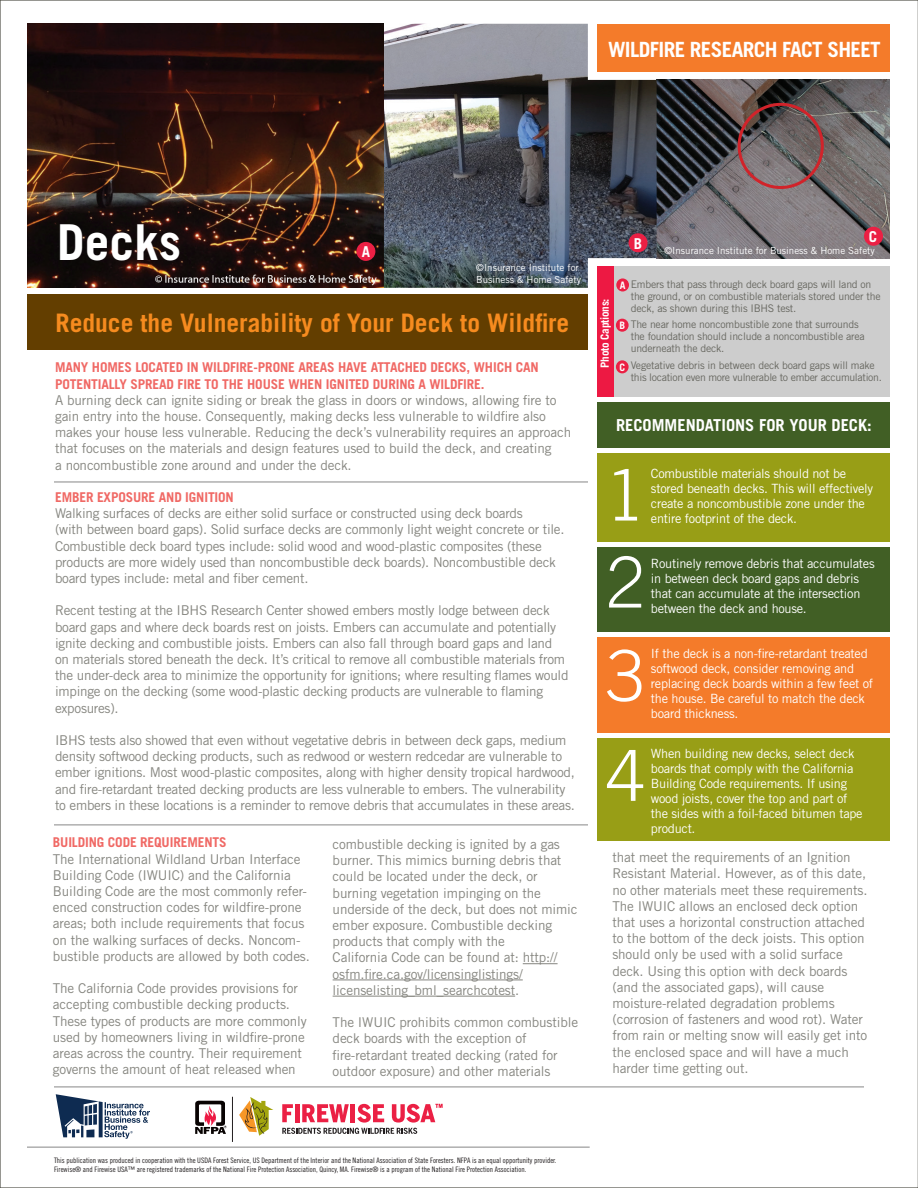
<style>
.page{position:relative;width:918px;height:1188px;background:#fff}
.page>*{position:absolute;margin:0;border:0;box-sizing:border-box;transform-origin:0 0}
.t1{font:300 70.5px/87px "Trade Gothic";color:#fff}
.t2{font:700 49.5px "Trade Gothic";color:#fff}
.t3{font:700 25.5px "Trade Gothic";color:#f68b1f}
.t4{font:700 21px "Trade Gothic";letter-spacing:-.03em;color:#fff}
.t5{font:700 16.5px "Trade Gothic";color:#fff}
.t6{font:700 15px "Trade Gothic";color:#fff}
.t7{font:13.5px/16.2px "Trade Gothic";letter-spacing:-.01em;color:#85857f}
.t8{font:700 13.5px/16.2px "Trade Gothic";letter-spacing:-.01em;color:#f06965}
.t9{font:12.75px/15px "Trade Gothic";letter-spacing:-.02em;color:#fff}
.t10{font:700 11.25px "Trade Gothic";letter-spacing:-.02em;color:#fff}
.t11{font:10.5px/12px "Trade Gothic";letter-spacing:-.02em;color:#676760}
.t12{font:700 10.35px "Trade Gothic";color:#fff}
.t13{font:9.75px/11.7px "Trade Gothic";color:#fff}
.t14{font:7.5px/9px "Trade Gothic Cond Eighteen";color:#231f20}
</style>
<div class="page">
<hr style="left:54px;top:1086px;width:810px;height:2px;background:#afafaf">
<hr style="left:523px;top:963px;width:35px;height:1px;background:#85857f">
<hr style="left:333px;top:980px;width:190px;height:1px;background:#85857f">
<hr style="left:333px;top:996px;width:182px;height:1px;background:#85857f">
<img style="left:27px;top:24px;width:630px;height:264px">
<img style="left:657px;top:80px;width:233px;height:178px">
<div style="left:27px;top:295px;width:561px;height:55px;background:#633e00"></div>
<div style="left:597px;top:24px;width:293px;height:47px;background:#f47b2a"></div>
<div style="left:597px;top:453px;width:293px;height:89px;background:#989e16"></div>
<div style="left:597px;top:547px;width:293px;height:84px;background:#415f25"></div>
<div style="left:597px;top:402px;width:293px;height:46px;background:#415f25"></div>
<div style="left:597px;top:637px;width:293px;height:95px;background:#f47b2a"></div>
<div style="left:597px;top:738px;width:293px;height:103px;background:#989e16"></div>
<hr style="left:54px;top:481px;width:534px;height:2px;background:#afafaf">
<hr style="left:54px;top:824px;width:534px;height:2px;background:#afafaf">
<div style="left:738px;top:103px;width:86px;height:86px;border:3px solid #d1232a;border-radius:50%"></div>
<div style="left:356px;top:242px;width:19px;height:19px;background:#eb2044;border-radius:50%"></div>
<div style="left:629px;top:233px;width:19px;height:19px;background:#eb2044;border-radius:50%"></div>
<div style="left:864px;top:227px;width:19px;height:19px;background:#eb2044;border-radius:50%"></div>
<div style="left:600px;top:266px;width:290px;height:131px;background:#cdcdcd"></div>
<div style="left:616px;top:360px;width:13px;height:13px;background:#eb2044;border-radius:50%"></div>
<div style="left:616px;top:319px;width:13px;height:13px;background:#eb2044;border-radius:50%"></div>
<div style="left:616px;top:278px;width:13px;height:13px;background:#eb2044;border-radius:50%"></div>
<div style="left:597px;top:266px;width:16px;height:130px;background:#ed1943"></div>
<svg style="left:239px;top:1097px;width:34px;height:39px"></svg>
<hr style="left:232px;top:1097px;width:1px;height:45px;background:#231f20">
<svg style="left:195px;top:1101px;width:32px;height:33px"></svg>
<svg style="left:282px;top:1104px;width:161px;height:30px"></svg>
<hr style="left:27px;top:1146px;width:563px;height:2px;background:#afafaf">
<svg style="left:56px;top:1094px;width:94px;height:45px"></svg>
<h3 class="t4" style="left:608px;top:36px;width:274px">WILDFIRE RESEARCH FACT SHEET</h3>
<h2 class="t2" style="left:57px;top:212px;width:125px">Decks</h2>
<p class="t6" style="left:362px;top:242px;width:10px">A</p>
<p class="t13" style="left:476px;top:262px;width:106px">©Insurance Institute for<br>Business &amp; Home Safety</p>
<h3 class="t3" style="left:56px;top:307px;width:515px">Reduce the Vulnerability of Your Deck to Wildfire</h3>
<p class="t8" style="left:55px;top:359px;width:485px">MANY HOMES LOCATED IN WILDFIRE-PRONE AREAS HAVE ATTACHED DECKS, WHICH CAN<br>POTENTIALLY SPREAD FIRE TO THE HOUSE WHEN IGNITED DURING A WILDFIRE.</p>
<p class="t7" style="left:55px;top:392px;width:518px">A burning deck can ignite siding or break the glass in doors or windows, allowing fire to gain entry into the house. Consequently, making decks less vulnerable to wildfire also makes your house less vulnerable. Reducing the deck’s vulnerability requires an approach that focuses on the materials and design features used to build the deck, and creating<br>a noncombustible zone around and under the deck.</p>
<p class="t8" style="left:55px;top:489px;width:180px">EMBER EXPOSURE AND IGNITION</p>
<p class="t7" style="left:55px;top:505px;width:511px">Walking surfaces of decks are either solid surface or constructed using deck boards<br>(with between board gaps). Solid surface decks are commonly light weight concrete or tile.<br>Combustible deck board types include: solid wood and wood-plastic composites (these products are more widely used than noncombustible deck boards). Noncombustible deck board types include: metal and fiber cement.</p>
<p class="t7" style="left:55px;top:602px;width:515px">Recent testing at the IBHS Research Center showed embers mostly lodge between deck board gaps and where deck boards rest on joists. Embers can accumulate and potentially ignite decking and combustible joists. Embers can also fall through board gaps and land on materials stored beneath the deck. It’s critical to remove all combustible materials from the under-deck area to minimize the opportunity for ignitions; where resulting flames would impinge on the decking (some wood-plastic decking products are vulnerable to flaming exposures).</p>
<p class="t7" style="left:55px;top:732px;width:521px">IBHS tests also showed that even without vegetative debris in between deck gaps, medium density softwood decking products, such as redwood or western redcedar are vulnerable to ember ignitions. Most wood-plastic composites, along with higher density tropical hardwood, and fire-retardant treated decking products are less vulnerable to embers. The vulnerability to embers in these locations is a reminder to remove debris that accumulates in these areas.</p>
<p class="t8" style="left:53px;top:834px;width:175px">BUILDING CODE REQUIREMENTS</p>
<p class="t7" style="left:53px;top:851px;width:259px">The International Wildland Urban Interface Building Code (IWUIC) and the California Building Code are the most commonly refer&shy;enced construction codes for wildfire-prone areas; both include requirements that focus on the walking surfaces of decks. Noncom&shy;bustible products are allowed by both codes.</p>
<p class="t7" style="left:53px;top:980px;width:256px">The California Code provides provisions for accepting combustible decking products.<br>These types of products are more commonly used by homeowners living in wildfire-prone areas across the country. Their requirement governs the amount of heat released when</p>
<p class="t7" style="left:333px;top:836px;width:247px">combustible decking is ignited by a gas burner. This mimics burning debris that could be located under the deck, or burning vegetation impinging on the underside of the deck, but does not mimic ember exposure. Combustible decking products that comply with the<br>California Code can be found at: http:// osfm.fire.ca.gov/licensinglistings/ licenselisting_bml_searchcotest.</p>
<p class="t7" style="left:333px;top:1014px;width:247px">The IWUIC prohibits common combustible deck boards with the exception of fire-retardant treated decking (rated for outdoor exposure) and other materials</p>
<p class="t6" style="left:634px;top:234px;width:10px">B</p>
<p class="t6" style="left:869px;top:227px;width:10px">C</p>
<p class="t13" style="left:664px;top:245px;width:212px">©Insurance Institute for Business &amp; Home Safety</p>
<p class="t10" style="left:598px;top:368px;width:71px;rotate:-90deg">Photo Captions:</p>
<p class="t11" style="left:631px;top:278px;width:252px">Embers that pass through deck board gaps will land on the ground, or on combustible materials stored under the deck, as shown during this IBHS test.</p>
<p class="t11" style="left:631px;top:318px;width:235px">The near home noncombustible zone that surrounds the foundation should include a noncombustible area underneath the deck.</p>
<p class="t11" style="left:631px;top:359px;width:253px">Vegetative debris in between deck board gaps will make this location even more vulnerable to ember accumulation.</p>
<p class="t12" style="left:620px;top:279px;width:7px">A</p>
<p class="t12" style="left:620px;top:319px;width:7px">B</p>
<p class="t12" style="left:620px;top:360px;width:7px">C</p>
<p class="t5" style="left:616px;top:415px;width:257px">RECOMMENDATIONS FOR YOUR DECK:</p>
<p class="t9" style="left:651px;top:466px;width:224px">Combustible materials should not be stored beneath decks. This will effectively create a noncombustible zone under the entire footprint of the deck.</p>
<p class="t9" style="left:651px;top:556px;width:225px">Routinely remove debris that accumulates in between deck board gaps and debris that can accumulate at the intersection between the deck and house.</p>
<p class="t9" style="left:651px;top:646px;width:224px">If the deck is a non-fire-retardant treated softwood deck, consider removing and replacing deck boards within a few feet of the house. Be careful to match the deck board thickness.</p>
<p class="t9" style="left:651px;top:746px;width:213px">When building new decks, select deck boards that comply with the California Building Code requirements. If using wood joists, cover the top and part of the sides with a foil-faced bitumen tape product.</p>
<h1 class="t1" style="left:606px;top:451px;width:41px">1<br>2</h1>
<h1 class="t1" style="left:606px;top:625px;width:41px;line-height:99.9px">3<br>4</h1>
<p class="t7" style="left:612px;top:849px;width:257px">that meet the requirements of an Ignition Resistant Material. However, as of this date, no other materials meet these requirements.<br>The IWUIC allows an enclosed deck option that uses a horizontal construction attached to the bottom of the deck joists. This option should only be used with a solid surface deck. Using this option with deck boards (and the associated gaps), will cause moisture-related degradation problems (corrosion of fasteners and wood rot). Water from rain or melting snow will easily get into the enclosed space and will have a much harder time getting out.</p>
<p class="t14" style="left:54px;top:1156px;width:504px">This publication was produced in cooperation with the USDA Forest Service, US Department of the Interior and the National Association of State Foresters. NFPA is an equal opportunity provider.<br>Firewise® and Firewise USA™ are registered trademarks of the National Fire Protection Association, Quincy, MA. Firewise® is a program of the National Fire Protection Association.</p>
</div>
